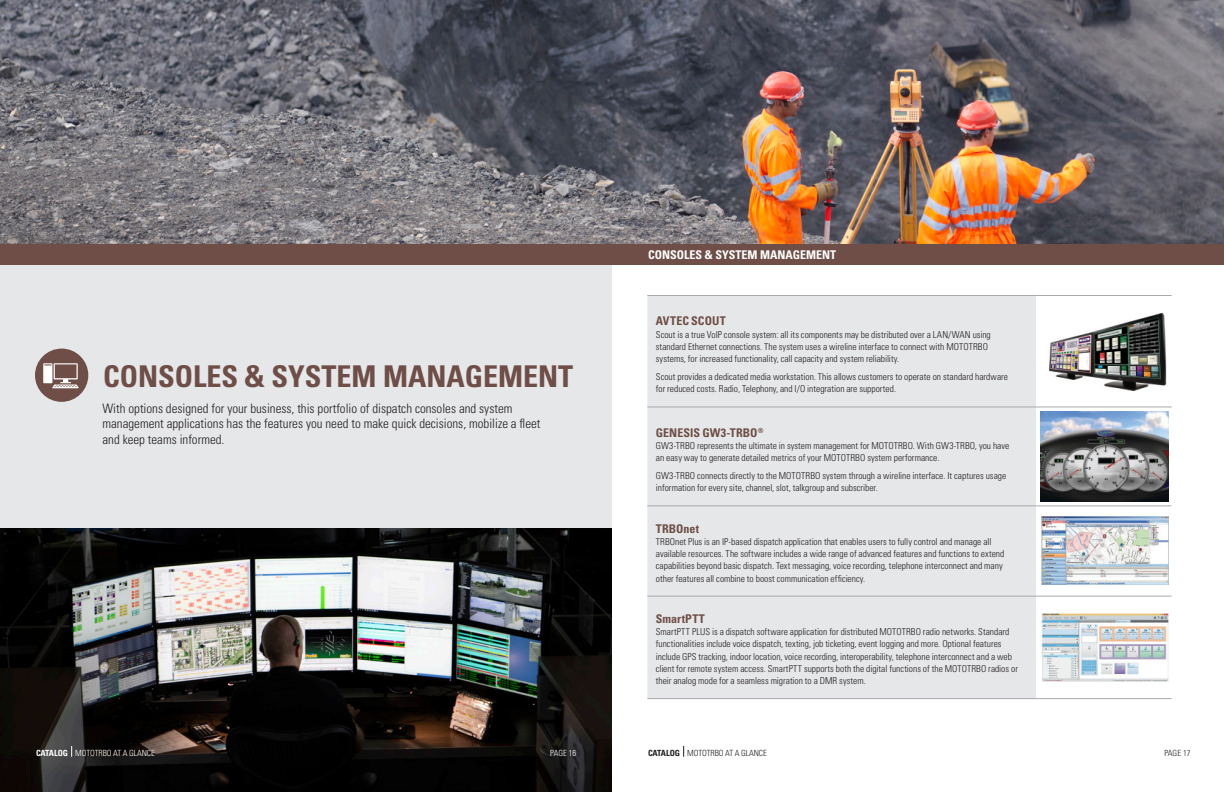
<style>
.page{position:relative;width:1224px;height:792px;background:#fff}
.page>*{position:absolute;margin:0;border:0;box-sizing:border-box;transform-origin:0 0}
.t1{font:700 condensed 30px "Univers LT Std";color:#6e4e46}
.t2{font:300 condensed 13px/15.5px "Univers LT Std";color:#231f20}
.t3{font:700 condensed 12px "Univers LT Std";letter-spacing:.005em;color:#6e4e46}
.t4{font:700 condensed 12px "Univers LT Std";color:#fff}
.t5{font:300 condensed 9.5px/12.2px "Univers LT Std";color:#231f20}
.t6{font:300 condensed 8.5px "Univers LT Std";letter-spacing:-.01em;color:#231f20}
.t7{font:300 condensed 8.5px "Univers LT Std";letter-spacing:-.01em;color:#fff}
.s1{font-weight:700}
</style>
<div class="page">
<img style="left:0;top:528px;width:612px;height:264px">
<img style="left:0;top:0;width:1224px;height:244px">
<div style="left:0;top:256px;width:612px;height:272px;background:#e6e7e9"></div>
<div style="left:612px;top:244px;width:612px;height:20px;background:#6e4e46"></div>
<div style="left:0;top:244px;width:612px;height:20px;background:#6e4e46"></div>
<div style="left:647px;top:296px;width:389px;height:402px;background:#e6e7e9"></div>
<svg style="left:1036px;top:406px;width:136px;height:276px"></svg>
<hr style="left:647px;top:295px;width:389px;height:1px;background:#a8a9ad">
<hr style="left:647px;top:407px;width:389px;height:1px;background:#a8a9ad">
<hr style="left:647px;top:506px;width:389px;height:1px;background:#a8a9ad">
<hr style="left:647px;top:596px;width:389px;height:1px;background:#a8a9ad">
<hr style="left:647px;top:698px;width:389px;height:1px;background:#a8a9ad">
<hr style="left:1036px;top:295px;width:136px;height:1px;background:#a8a9ad">
<hr style="left:1036px;top:407px;width:136px;height:1px;background:#a8a9ad">
<hr style="left:1036px;top:596px;width:136px;height:1px;background:#a8a9ad">
<hr style="left:1036px;top:698px;width:136px;height:1px;background:#a8a9ad">
<img style="left:1049px;top:313px;width:118px;height:77px">
<img style="left:1041px;top:411px;width:128px;height:91px">
<img style="left:1041px;top:614px;width:127px;height:68px">
<img style="left:1041px;top:517px;width:127px;height:67px">
<div style="left:35px;top:349px;width:53px;height:53px;background:#6e4e46;border-radius:50%"></div>
<svg style="left:43px;top:363px;width:36px;height:25px"></svg>
<hr style="left:1036px;top:506px;width:135px;height:1px;background:#a8a9ad">
<p class="t1" style="left:103px;top:358px;width:472px">CONSOLES &amp; SYSTEM MANAGEMENT</p>
<p class="t2" style="left:102px;top:400px;width:440px">With options designed for your business, this portfolio of dispatch consoles and system management applications has the features you need to make quick decisions, mobilize a fleet and keep teams informed.</p>
<p class="t7" style="left:36px;top:748px;width:120px"><span class="s1">CATALOG</span> MOTOTRBO AT A GLANCE</p>
<p class="t7" style="left:550px;top:748px;width:28px">PAGE 16</p>
<p class="t4" style="left:648px;top:247px;width:190px">CONSOLES &amp; SYSTEM MANAGEMENT</p>
<p class="t3" style="left:656px;top:314px;width:71px">AVTEC SCOUT</p>
<p class="t5" style="left:656px;top:328px;width:336px">Scout is a true VoIP console system: all its components may be distributed over a LAN/WAN using standard Ethernet connections. The system uses a wireline interface to connect with MOTOTRBO systems, for increased functionality, call capacity and system reliability.</p>
<p class="t5" style="left:656px;top:370px;width:354px">Scout provides a dedicated media workstation. This allows customers to operate on standard hardware for reduced costs. Radio, Telephony, and I/O integration are supported.</p>
<p class="t3" style="left:656px;top:425px;width:109px">GENESIS GW3-TRBO<sup>®</sup></p>
<p class="t5" style="left:656px;top:440px;width:355px">GW3-TRBO represents the ultimate in system management for MOTOTRBO. With GW3-TRBO, you have an easy way to generate detailed metrics of your MOTOTRBO system performance.</p>
<p class="t5" style="left:656px;top:470px;width:352px">GW3-TRBO connects directly to the MOTOTRBO system through a wireline interface. It captures usage information for every site, channel, slot, talkgroup and subscriber.</p>
<p class="t3" style="left:656px;top:521px;width:45px">TRBOnet</p>
<p class="t5" style="left:656px;top:536px;width:350px">TRBOnet Plus is an IP-based dispatch application that enables users to fully control and manage all available resources. The software includes a wide range of advanced features and functions to extend capabilities beyond basic dispatch. Text messaging, voice recording, telephone interconnect and many other features all combine to boost communication efficiency.</p>
<p class="t3" style="left:656px;top:611px;width:51px">SmartPTT</p>
<p class="t5" style="left:656px;top:626px;width:364px">SmartPTT PLUS is a dispatch software application for distributed MOTOTRBO radio networks. Standard functionalities include voice dispatch, texting, job ticketing, event logging and more. Optional features include GPS tracking, indoor location, voice recording, interoperability, telephone interconnect and a web client for remote system access. SmartPTT supports both the digital functions of the MOTOTRBO radios or their analog mode for a seamless migration to a DMR system.</p>
<p class="t6" style="left:648px;top:748px;width:120px"><span class="s1">CATALOG</span> MOTOTRBO AT A GLANCE</p>
<p class="t6" style="left:1164px;top:748px;width:28px">PAGE 17</p>
</div>
